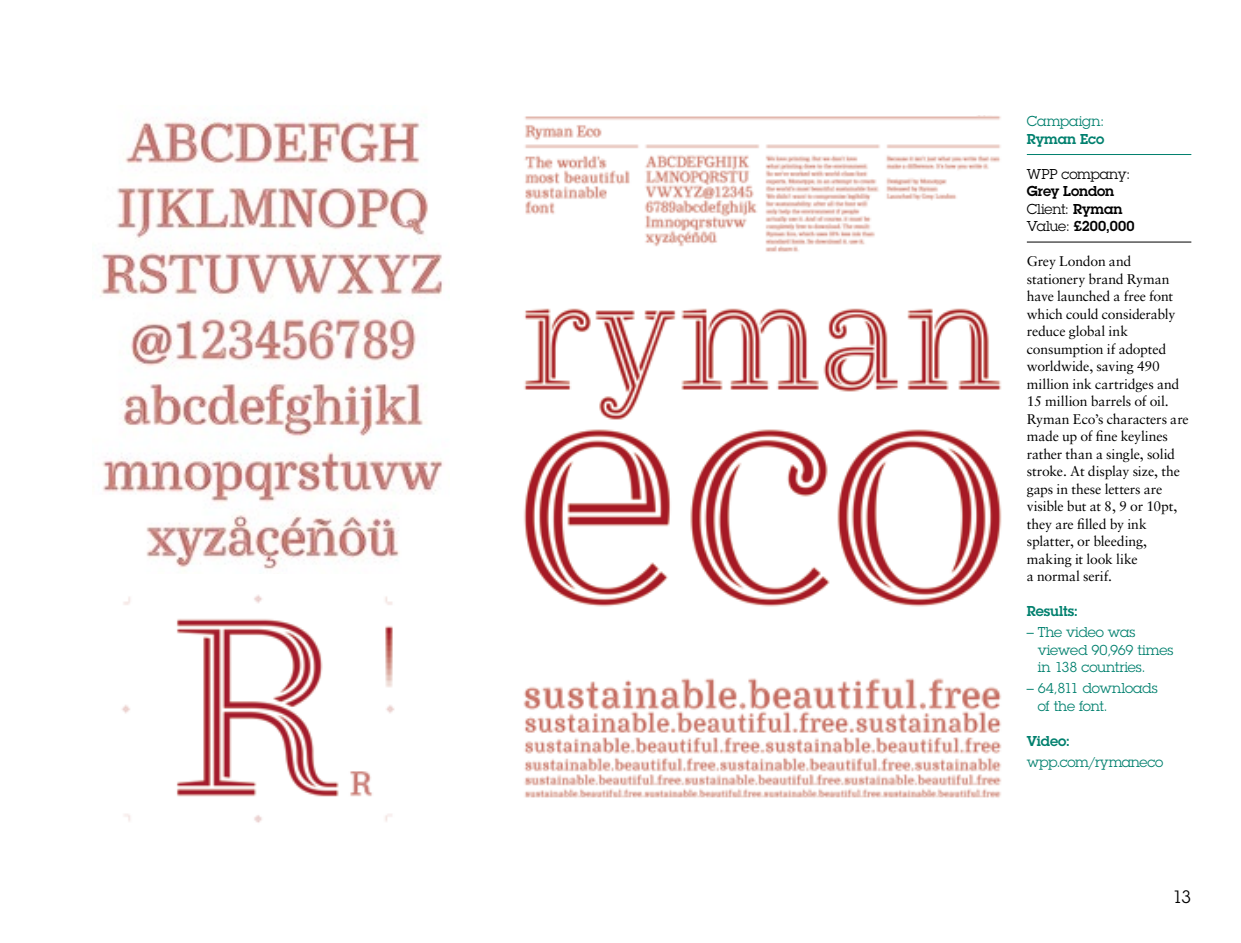
<style>
.page{position:relative;width:1241px;height:943px;background:#fff}
.page>*{position:absolute;margin:0;border:0;box-sizing:border-box;transform-origin:0 0}
.t1{font:17.5px "Lubalin Graph Std";color:#000}
._07_Case_Study_Text{font:14px/17.5px "Sabon LT Std";letter-spacing:-.015em;color:#000}
._07_Result___Award{font:14px/17.5px "Lubalin Graph Std";letter-spacing:-.015em;color:#00806e}
._07_Company_Credit_n{font:14px/17.5px "Lubalin Graph Std";letter-spacing:-.015em;color:#000}
._07_Company_Credit_l{font:14px/17.5px "Lubalin Graph Std";letter-spacing:.005em;color:#00806e}
._07_Company_Credit_l-2{font:600 14px "Lubalin Graph Std";letter-spacing:.015em;color:#000}
._07_Result___Award-2{font:600 14px "Lubalin Graph Std";letter-spacing:-.005em;color:#00806e}
.s1{font-weight:600}
.s2{font-weight:400}
</style>
<div class="page">
<img style="left:523px;top:115px;width:479px;height:683px">
<img style="left:101px;top:117px;width:342px;height:452px">
<img style="left:122px;top:595px;width:273px;height:228px">
<hr style="left:1026px;top:154px;width:165px;height:1px;background:#00806e">
<hr style="left:1026px;top:242px;width:165px;height:1px;background:#000">
<p class="_07_Company_Credit_l" style="left:1026px;top:112px;width:79px">Campaign:<br><span class="s1">Ryman Eco</span></p>
<p class="_07_Company_Credit_n" style="left:1026px;top:165px;width:105px">WPP company:<br><span class="s1">Grey London</span></p>
<p class="_07_Company_Credit_n" style="left:1026px;top:200px;width:97px">Client: <span class="s1">Ryman</span></p>
<p class="_07_Company_Credit_l-2" style="left:1026px;top:217px;width:109px"><span class="s2">Value:</span> £200,000</p>
<p class="_07_Case_Study_Text" style="left:1026px;top:252px;width:163px">Grey London and stationery brand Ryman have launched a free font which could considerably reduce global ink consumption if adopted worldwide, saving 490 million ink cartridges and<br>15 million barrels of oil.<br>Ryman Eco’s characters are made up of fine keylines rather than a single, solid stroke. At display size, the gaps in these letters are visible but at 8, 9 or 10pt, they are filled by ink splatter, or bleeding, making it look like<br>a normal serif.</p>
<p class="_07_Result___Award-2" style="left:1026px;top:602px;width:53px">Results:</p>
<p class="_07_Result___Award" style="left:1037px;top:623px;width:137px;text-indent:-11px">– The video was viewed 90,969 times in 138 countries.</p>
<p class="_07_Result___Award" style="left:1037px;top:679px;width:121px;text-indent:-11px">– 64,811 downloads of the font.</p>
<p class="_07_Result___Award-2" style="left:1026px;top:731px;width:45px">Video:</p>
<p class="_07_Result___Award" style="left:1026px;top:753px;width:138px">wpp.com/rymaneco</p>
<p class="t1" style="left:1172px;top:886px;width:20px">13</p>
</div>
